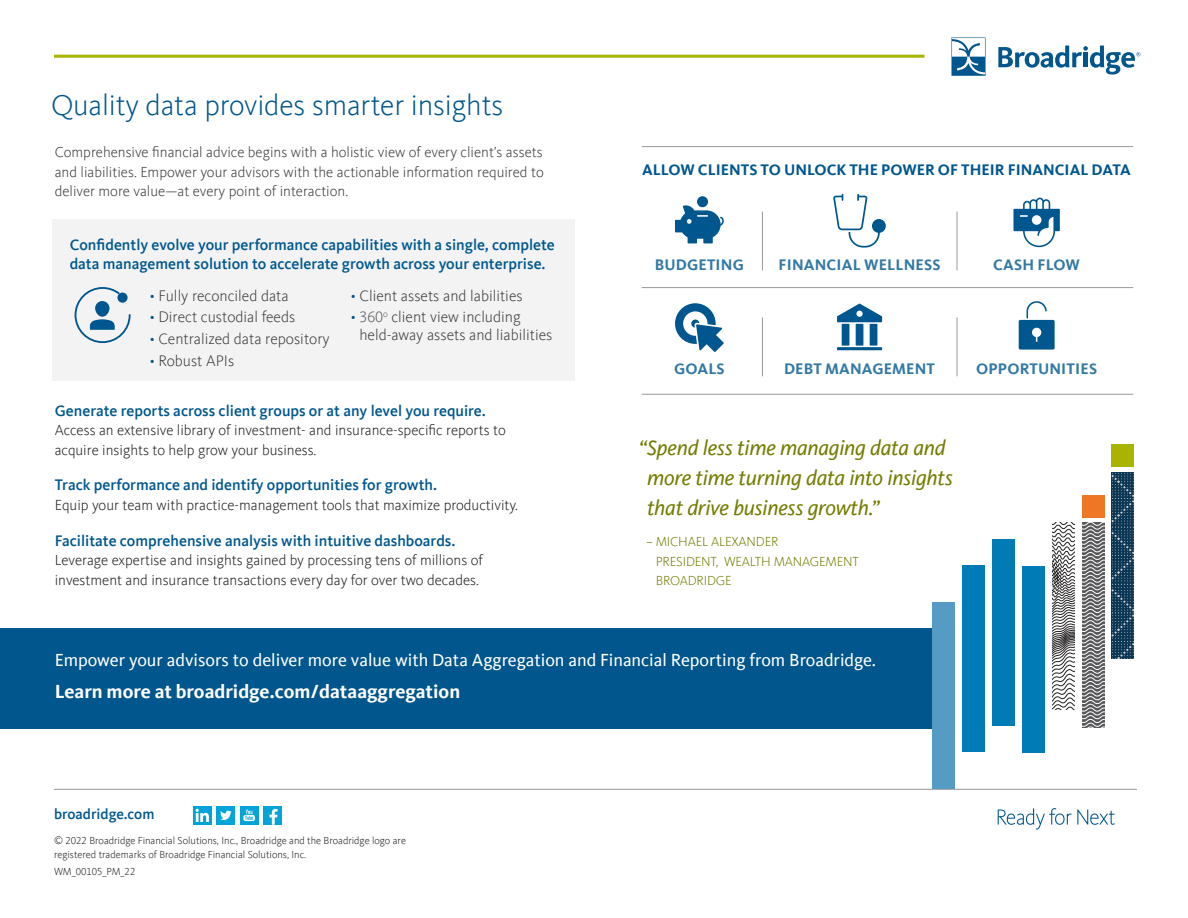
<style>
.page{position:relative;width:1188px;height:918px;background:#fff}
.page>*{position:absolute;margin:0;border:0;box-sizing:border-box;transform-origin:0 0}
.t1{font:300 30px "Kievit Offc";letter-spacing:-.005em;color:#00578e}
.Head{font:italic 21.75px/30px "Kievit Offc";letter-spacing:-.01em;color:#747c00}
.Call_to_action_body{font:700 19.5px "Kievit Offc";color:#fff}
.Call_to_action_body-2{font:18px "Kievit Offc";color:#fff}
.Head-2{font:500 15.75px/19.5px "Kievit Offc";color:#00578e}
.Body{font:300 15.75px/17.2px "Kievit Offc";color:#3c3c3c}
.Head-3{font:700 15.75px "Kievit Offc";letter-spacing:.01em;color:#3379a4}
.Head-4{font:700 15.75px "Kievit Offc";color:#00578e}
.Head-5{font:300 15px/19.5px "Kievit Offc";color:#231f20}
.Body-2{font:300 15px/19.5px "Kievit Offc";color:#3c3c3c;text-align:justify}
.Capabilities{font:500 15px "Kievit Offc";color:#00578e}
.Body-3{font:300 13.5px/19.5px "Kievit Offc";letter-spacing:-.015em;color:#747c00}
.Legal_text{font:300 10.5px/13.5px "Kievit Offc";color:#231f20}
.s1{color:#00578e}
.s2{color:#57585a}
</style>
<div class="page">
<div style="left:52px;top:219px;width:523px;height:162px;background:#f3f3f3"></div>
<div style="left:217px;top:806px;width:18px;height:19px;background:#00a4d9"></div>
<svg style="left:220px;top:811px;width:12px;height:9px"></svg>
<div style="left:240px;top:806px;width:18px;height:19px;background:#00a4d9"></div>
<svg style="left:243px;top:809px;width:12px;height:12px"></svg>
<div style="left:193px;top:806px;width:19px;height:19px;background:#00a4d9"></div>
<svg style="left:196px;top:809px;width:13px;height:13px"></svg>
<div style="left:263px;top:806px;width:19px;height:19px;background:#00a4d9"></div>
<svg style="left:269px;top:809px;width:9px;height:16px"></svg>
<svg style="left:998px;top:46px;width:142px;height:29px"></svg>
<svg style="left:951px;top:38px;width:35px;height:38px"></svg>
<svg style="left:998px;top:808px;width:117px;height:22px"></svg>
<hr style="left:54px;top:789px;width:1083px;height:1px;background:#999">
<div style="left:0;top:628px;width:950px;height:100px;background:#00568d"></div>
<hr style="left:642px;top:146px;width:491px;height:1px;background:#999">
<hr style="left:642px;top:287px;width:491px;height:1px;background:#999">
<hr style="left:642px;top:394px;width:491px;height:1px;background:#999">
<hr style="left:762px;top:212px;width:1px;height:58px;background:#999">
<hr style="left:762px;top:318px;width:1px;height:58px;background:#999">
<hr style="left:957px;top:212px;width:1px;height:58px;background:#999">
<hr style="left:957px;top:318px;width:1px;height:58px;background:#999">
<svg style="left:75px;top:287px;width:56px;height:56px"></svg>
<div style="left:95px;top:301px;width:14px;height:16px;background:#00578f;border-radius:50%"></div>
<div style="left:963px;top:565px;width:22px;height:187px;background:#007bb6"></div>
<div style="left:1022px;top:566px;width:22px;height:187px;background:#007bb6"></div>
<div style="left:992px;top:539px;width:23px;height:187px;background:#007bb6"></div>
<div style="left:933px;top:602px;width:22px;height:187px;background:#559bc3"></div>
<div style="left:1112px;top:444px;width:22px;height:22px;background:#a8b400"></div>
<svg style="left:1112px;top:473px;width:22px;height:186px;background:#214862"></svg>
<svg style="left:1052px;top:523px;width:22px;height:186px"></svg>
<div style="left:1082px;top:496px;width:22px;height:22px;background:#ee7624"></div>
<svg style="left:1082px;top:522px;width:22px;height:206px;background:#8a8a8b"></svg>
<hr style="left:54px;top:55px;width:870px;height:3px;background:#a8b400">
<svg style="left:1019px;top:301px;width:36px;height:49px"></svg>
<div style="left:697px;top:196px;width:11px;height:11px;background:#00578f;border-radius:50%"></div>
<svg style="left:675px;top:205px;width:49px;height:38px"></svg>
<svg style="left:1013px;top:198px;width:47px;height:49px"></svg>
<svg style="left:833px;top:194px;width:53px;height:54px"></svg>
<div style="left:856px;top:324px;width:7px;height:22px;background:#00578f"></div>
<div style="left:842px;top:324px;width:7px;height:22px;background:#00578f"></div>
<div style="left:870px;top:324px;width:7px;height:22px;background:#00578f"></div>
<hr style="left:837px;top:347px;width:45px;height:3px;background:#00578f">
<svg style="left:837px;top:304px;width:45px;height:18px"></svg>
<svg style="left:675px;top:303px;width:49px;height:49px"></svg>
<p class="t1" style="left:51px;top:88px;width:454px">Quality data provides smarter insights</p>
<p class="Body-2" style="left:55px;top:143px;width:491px">Comprehensive financial advice begins with a holistic view of every client’s assets and liabilities. Empower your advisors with the actionable information required to deliver more value—at every point of interaction.</p>
<p class="Head-2" style="left:70px;top:235px;width:487px">Confidently evolve your performance capabilities with a single, complete data management solution to accelerate growth across your enterprise.</p>
<p class="Body" style="left:150px;top:287px;width:140px"><span class="s1">•</span> Fully reconciled data</p>
<p class="Body" style="left:150px;top:309px;width:147px"><span class="s1">•</span> Direct custodial feeds</p>
<p class="Body" style="left:150px;top:330px;width:181px"><span class="s1">•</span> Centralized data repository</p>
<p class="Body" style="left:150px;top:352px;width:86px"><span class="s1">•</span> Robust APIs</p>
<p class="Body" style="left:351px;top:287px;width:173px"><span class="s1">•</span> Client assets and labilities</p>
<p class="Body" style="left:359px;top:309px;width:195px;text-indent:-9px"><span class="s1">•</span> <span class="s2">360</span><sup>o</sup> client view including held-away assets and liabilities</p>
<p class="Head-2" style="left:55px;top:401px;width:432px">Generate reports across client groups or at any level you require.</p>
<p class="Head-5" style="left:55px;top:421px;width:453px">Access an extensive library of investment- and insurance-specific reports to acquire insights to help grow your business.</p>
<p class="Head-2" style="left:55px;top:476px;width:384px">Track performance and identify opportunities for growth.</p>
<p class="Head-5" style="left:55px;top:495px;width:465px">Equip your team with practice-management tools that maximize productivity.</p>
<p class="Head-2" style="left:55px;top:531px;width:402px">Facilitate comprehensive analysis with intuitive dashboards.</p>
<p class="Head-5" style="left:55px;top:551px;width:430px">Leverage expertise and insights gained by processing tens of millions of investment and insurance transactions every day for over two decades.</p>
<p class="Head-4" style="left:642px;top:160px;width:490px">ALLOW CLIENTS TO UNLOCK THE POWER OF THEIR FINANCIAL DATA</p>
<p class="Head-3" style="left:655px;top:255px;width:91px">BUDGETING</p>
<p class="Head-3" style="left:779px;top:255px;width:163px">FINANCIAL WELLNESS</p>
<p class="Head-3" style="left:993px;top:255px;width:88px">CASH FLOW</p>
<p class="Head-3" style="left:674px;top:359px;width:52px">GOALS</p>
<p class="Head-3" style="left:784px;top:359px;width:153px">DEBT MANAGEMENT</p>
<p class="Head-3" style="left:976px;top:359px;width:123px">OPPORTUNITIES</p>
<p class="Head" style="left:647px;top:433px;width:307px;text-indent:-9px">“Spend less time managing data and more time turning data into insights that drive business growth.”</p>
<p class="Body-3" style="left:656px;top:532px;width:205px;text-indent:-10px">– MICHAEL ALEXANDER<br>PRESIDENT, WEALTH MANAGEMENT<br>BROADRIDGE</p>
<p class="Call_to_action_body-2" style="left:55px;top:650px;width:823px">Empower your advisors to deliver more value with Data Aggregation and Financial Reporting from Broadridge.</p>
<p class="Call_to_action_body" style="left:55px;top:680px;width:407px">Learn more at broadridge.com/dataaggregation</p>
<p class="Capabilities" style="left:54px;top:806px;width:102px">broadridge.com</p>
<p class="Legal_text" style="left:54px;top:834px;width:354px">© 2022 Broadridge Financial Solutions, Inc., Broadridge and the Broadridge logo are registered trademarks of Broadridge Financial Solutions, Inc.</p>
<p class="Legal_text" style="left:54px;top:865px;width:83px">WM_00105_PM_22</p>
</div>
